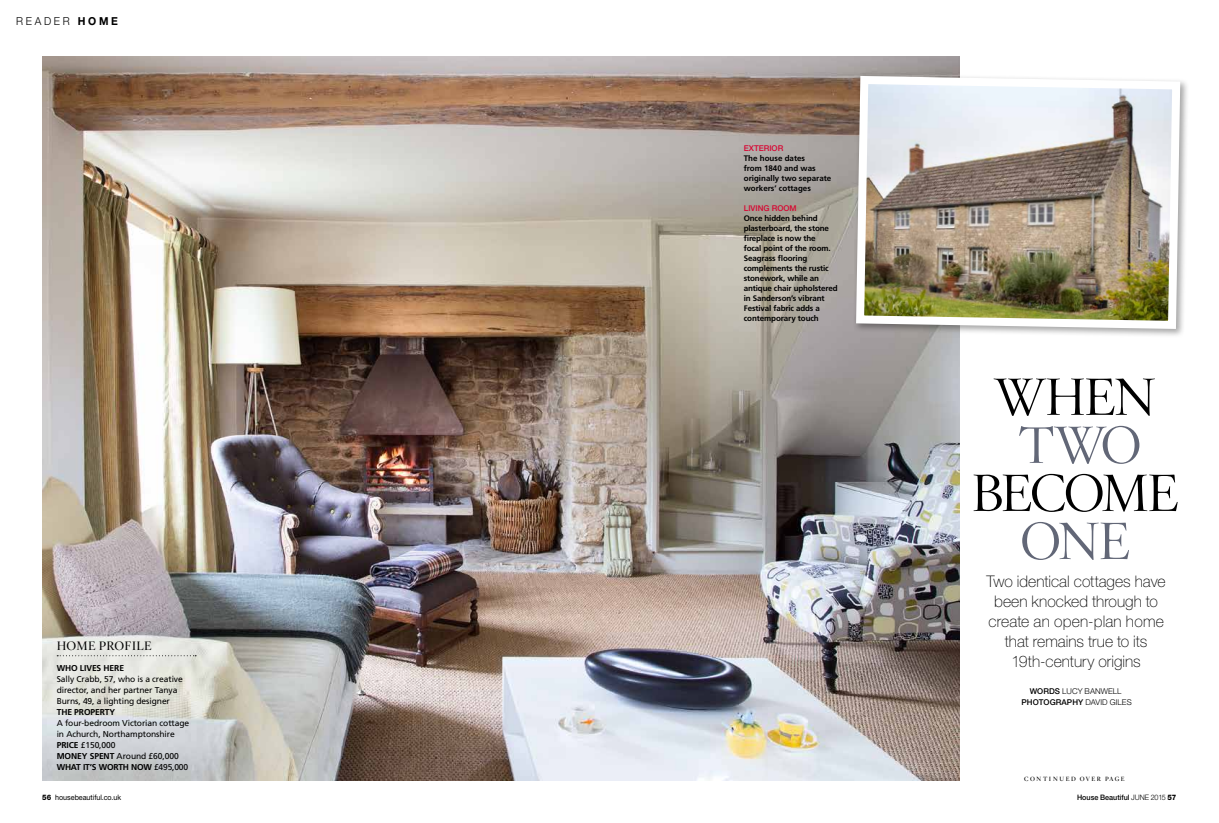
<style>
.page{position:relative;width:1219px;height:823px;background:#fff}
.page>*{position:absolute;margin:0;border:0;box-sizing:border-box;transform-origin:0 0}
.t1{font:300 51px "Hoefler Titling";letter-spacing:-.05em;color:#000}
.t2{font:300 51px "Hoefler Titling";letter-spacing:-.05em;color:#626777}
.t3{font:100 16px/20px "Helvetica Neue";letter-spacing:.005em;color:#000;text-align:center}
.t4{font:600 12px "Hoefler Titling";letter-spacing:.02em;color:#000}
.t5{font:300 11px "Helvetica Neue";letter-spacing:.255em;color:#000;scale:.95 1}
.t6{font:8.5px/11px "Frutiger";letter-spacing:-.01em;color:#000}
.t7{font:700 8.5px "Frutiger";letter-spacing:-.01em;color:#000}
.t8{font:700 8px/10px "Frutiger";letter-spacing:-.015em;color:#000}
.t9{font:300 8px/11px "Helvetica Neue";letter-spacing:.005em;color:#000;text-align:center}
.t10{font:500 8px "Helvetica Neue";color:#d70532}
.t11{font:500 7.5px "Helvetica Neue";color:#000;scale:.96 1}
.t12{font:7.5px "Helvetica Neue";letter-spacing:-.005em;color:#000;scale:.96 1}
.t13{font:700 6px "Hoefler Titling";letter-spacing:.265em;color:#000}
.s1{font-weight:700}
.s2{font-weight:500}
.s3{font-weight:800}
.s4{font-weight:300}
</style>
<div class="page">
<img style="left:43px;top:57px;width:917px;height:723px">
<svg style="left:57px;top:655px;width:139px;height:1px"></svg>
<div style="left:853px;top:73px;width:336px;height:264px;background:#000;opacity:.35"></div>
<img style="left:852px;top:72px;width:332px;height:261px">
<h3 class="t5" style="left:16px;top:14px;width:109px">READER <span class="s1">HOME</span></h3>
<h3 class="t4" style="left:57px;top:635px;width:97px">HOME PROFILE</h3>
<p class="t7" style="left:57px;top:662px;width:69px">WHO LIVES HERE</p>
<p class="t6" style="left:57px;top:672px;width:128px">Sally Crabb, 57, who is a creative director, and her partner Tanya<br>Burns, 49, a lighting designer</p>
<p class="t7" style="left:57px;top:706px;width:60px">THE PROPERTY</p>
<p class="t6" style="left:57px;top:716px;width:134px">A four-bedroom Victorian cottage in Achurch, Northamptonshire<br><span class="s1">PRICE</span> £150,000<br><span class="s1">MONEY SPENT</span> Around £60,000<br><span class="s1">WHAT IT’S WORTH NOW</span> £495,000</p>
<p class="t10" style="left:744px;top:143px;width:41px">EXTERIOR</p>
<p class="t8" style="left:744px;top:153px;width:89px">The house dates<br>from 1840 and was originally two separate workers’ cottages</p>
<p class="t10" style="left:744px;top:203px;width:54px">LIVING ROOM</p>
<p class="t8" style="left:744px;top:213px;width:95px">Once hidden behind plasterboard, the stone fireplace is now the<br>focal point of the room.<br>Seagrass flooring complements the rustic stonework, while an antique chair upholstered in Sanderson’s vibrant<br>Festival fabric adds a contemporary touch</p>
<h1 class="t1" style="left:994px;top:358px;width:163px">WHEN</h1>
<h1 class="t2" style="left:1018px;top:406px;width:126px">TWO</h1>
<h1 class="t1" style="left:971px;top:454px;width:209px">BECOME</h1>
<h1 class="t2" style="left:1020px;top:501px;width:112px">ONE</h1>
<h2 class="t3" style="left:987px;top:571px;width:181px">Two identical cottages have been knocked through to create an open-plan home that remains true to its<br>19th-century origins</h2>
<p class="t9" style="left:1021px;top:685px;width:112px"><span class="s2">WORDS</span> LUCY BANWELL<br><span class="s2">PHOTOGRAPHY</span> DAVID GILES</p>
<p class="t13" style="left:1024px;top:773px;width:102px">CONTINUED OVER PAGE</p>
<p class="t12" style="left:42px;top:792px;width:84px"><span class="s3">56</span> housebeautiful.co.uk</p>
<p class="t11" style="left:1077px;top:792px;width:105px">House Beautiful <span class="s4">JUNE 2015</span> <span class="s3">57</span></p>
</div>
